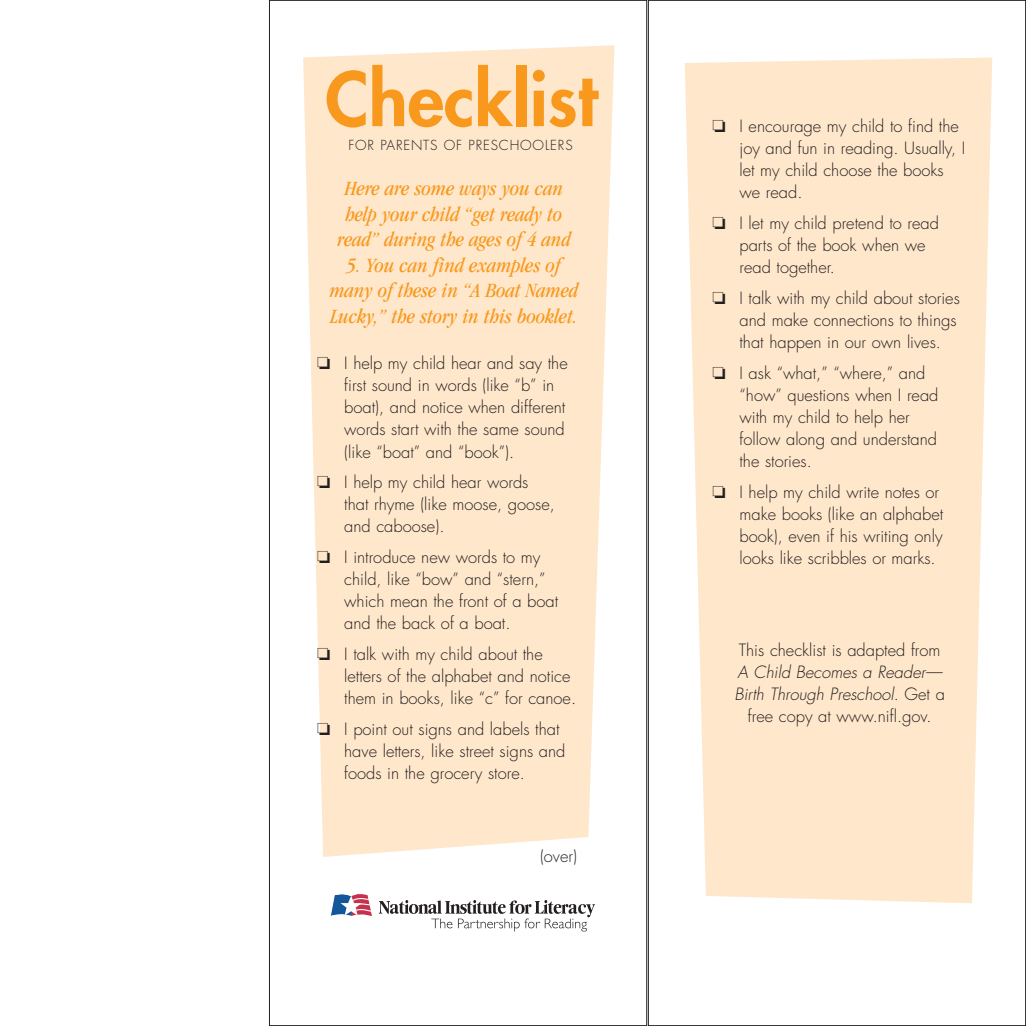
<style>
.page{position:relative;width:1026px;height:1026px;background:#fff}
.page>*{position:absolute;margin:0;border:0;box-sizing:border-box;transform-origin:0 0}
.t1{font:800 72.3px "Futura";color:#f8981d}
.t2{font:italic condensed 21px/25.5px "Garamond";color:#f8981d;text-align:center}
.t3{font:300 16.5px/22px "Futura";color:#231f20}
.t4{font:italic 300 16.5px/22px "Futura";color:#231f20;text-align:center}
.t5{font:300 13.5px "Futura";letter-spacing:.06em;color:#231f20}
.s1{font-style:normal}
</style>
<div class="page">
<svg style="left:303px;top:45px;width:311px;height:812px;background:#ffe9cf"></svg>
<svg style="left:685px;top:58px;width:307px;height:845px;background:#ffe8ce"></svg>
<svg style="left:379px;top:900px;width:216px;height:31px"></svg>
<svg style="left:331px;top:894px;width:41px;height:22px"></svg>
<h1 class="t1" style="left:325px;top:65px;width:274px">Checklist</h1>
<p class="t5" style="left:348px;top:139px;width:226px">FOR PARENTS OF PRESCHOOLERS</p>
<p class="t2" style="left:337px;top:178px;width:235px">Here are some ways you can help your child “get ready to read” during the ages of 4 and</p>
<p class="t2" style="left:329px;top:254px;width:250px">5. You can find examples of many of these in “A Boat Named<br>Lucky,” the story in this booklet.</p>
<p class="t3" style="left:344px;top:354px;width:225px;text-indent:-27px">❏ I help my child hear and say the first sound in words (like “b” in boat), and notice when different words start with the same sound (like “boat” and “book”).</p>
<p class="t3" style="left:344px;top:473px;width:212px;text-indent:-27px">❏ I help my child hear words that rhyme (like moose, goose, and caboose).</p>
<p class="t3" style="left:344px;top:547px;width:215px;text-indent:-27px">❏ I introduce new words to my child, like “bow” and “stern,” which mean the front of a boat and the back of a boat.</p>
<p class="t3" style="left:344px;top:644px;width:233px;text-indent:-27px">❏ I talk with my child about the letters of the alphabet and notice them in books, like “c” for canoe.</p>
<p class="t3" style="left:344px;top:719px;width:223px;text-indent:-27px">❏ I point out signs and labels that have letters, like street signs and foods in the grocery store.</p>
<p class="t3" style="left:540px;top:847px;width:39px">(over)</p>
<p class="t3" style="left:740px;top:116px;width:227px;text-indent:-27px">❏ I encourage my child to find the joy and fun in reading. Usually, I let my child choose the books we read.</p>
<p class="t3" style="left:740px;top:213px;width:201px;text-indent:-27px">❏ I let my child pretend to read parts of the book when we read together.</p>
<p class="t3" style="left:740px;top:288px;width:222px;text-indent:-27px">❏ I talk with my child about stories and make connections to things that happen in our own lives.</p>
<p class="t3" style="left:740px;top:363px;width:201px;text-indent:-27px">❏ I ask “what,” “where,” and “how” questions when I read with my child to help her follow along and understand the stories.</p>
<p class="t3" style="left:740px;top:482px;width:205px;text-indent:-27px">❏ I help my child write notes or make books (like an alphabet book), even if his writing only looks like scribbles or marks.</p>
<p class="t3" style="left:739px;top:640px;width:203px">This checklist is adapted from</p>
<p class="t4" style="left:734px;top:662px;width:212px">A Child Becomes a Reader—<br>Birth Through Preschool<span class="s1">. G e t a free copy at www.nifl.gov.</span></p>
</div>
